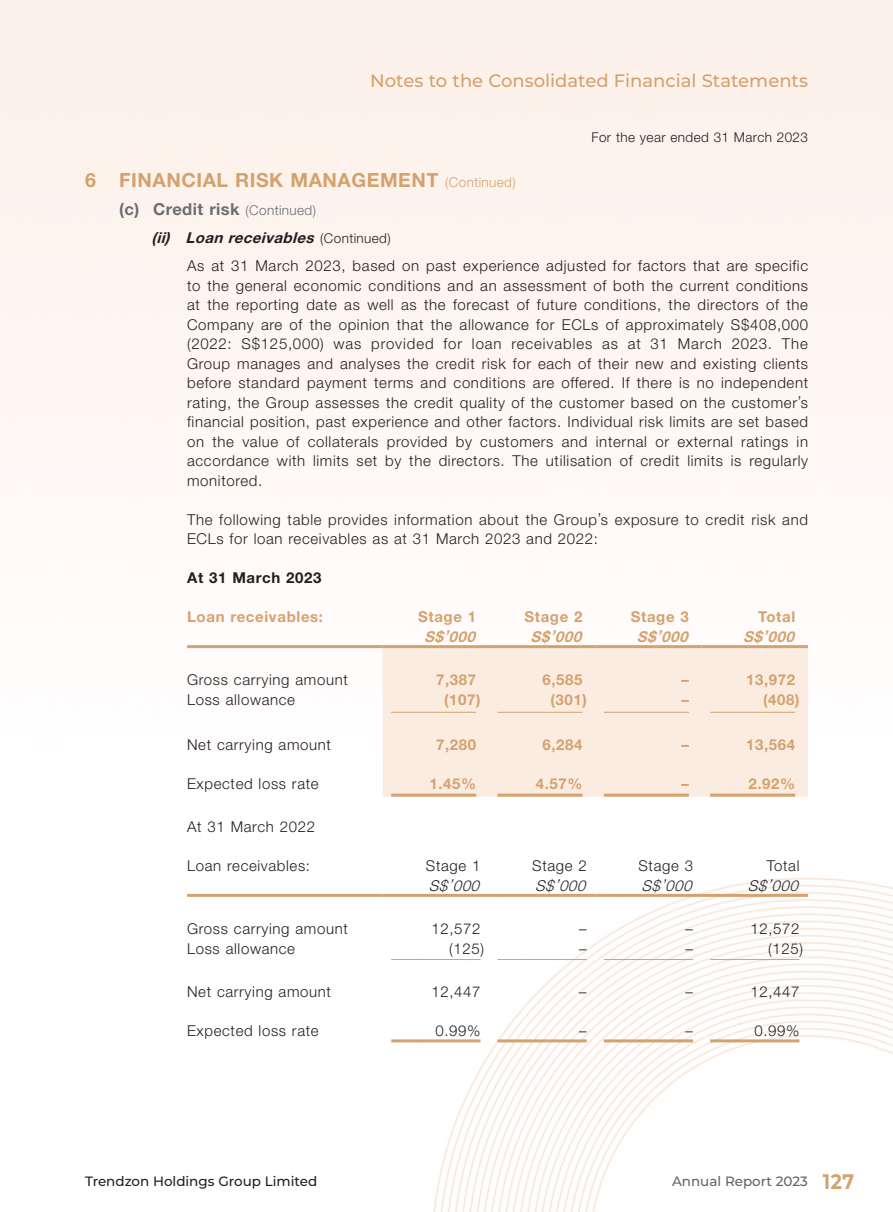
<style>
.page{position:relative;width:893px;height:1212px;background:#fff}
.page>*{position:absolute;margin:0;border:0;box-sizing:border-box;transform-origin:0 0}
.Heading_1{font:700 19.5px "Helvetica Neue LT Std";letter-spacing:.03em;color:#d4a26e}
.t1{font:500 18px "Montserrat";color:#d4a26e}
.Heading_2{font:700 16.5px "Helvetica Neue LT Std";letter-spacing:.03em;color:#6c6d70}
.Body_Text{font:300 15px/19.5px "Helvetica Neue LT Std";letter-spacing:.045em;color:#231f20;text-align:justify}
.Body_Text-2{font:700 15px "Helvetica Neue LT Std";letter-spacing:.045em;color:#d4a26e}
.Heading_3{font:italic 700 15px "Helvetica Neue LT Std";color:#231f20}
.Body_Text-3{font:italic 700 15px "Helvetica Neue LT Std";color:#d4a26e}
.Body_Text-4{font:italic 300 15px "Helvetica Neue LT Std";color:#231f20}
.Body_Text-5{font:700 15px "Helvetica Neue LT Std";letter-spacing:.045em;color:#231f20}
.t2{font:500 13.5px "Montserrat";letter-spacing:-.005em;color:#231f20}
.t3{font:300 13.5px "Helvetica Neue LT Std";letter-spacing:.03em;color:#231f20}
.t4{font:500 13.5px "Montserrat";letter-spacing:-.005em;color:#636366}
.s1{font-weight:300;font-size:13.5px}
.s2{font-weight:300;font-style:normal;font-size:13.5px}
.s3{font-weight:700;font-size:21px;color:#d4a26e}
</style>
<div class="page">
<img style="left:0;top:0;width:893px;height:1212px">
<div style="left:383px;top:648px;width:425px;height:149px;background:#faece1"></div>
<hr style="left:187px;top:645px;width:196px;height:3px;background:#d4a26e">
<hr style="left:383px;top:645px;width:106px;height:3px;background:#d4a26e">
<hr style="left:489px;top:645px;width:106px;height:3px;background:#d4a26e">
<hr style="left:595px;top:645px;width:107px;height:3px;background:#d4a26e">
<hr style="left:702px;top:645px;width:106px;height:3px;background:#d4a26e">
<hr style="left:391px;top:712px;width:85px;height:1px;background:#d4a26e">
<hr style="left:497px;top:712px;width:86px;height:1px;background:#d4a26e">
<hr style="left:604px;top:712px;width:85px;height:1px;background:#d4a26e">
<hr style="left:710px;top:712px;width:85px;height:1px;background:#d4a26e">
<hr style="left:391px;top:794px;width:85px;height:3px;background:#d4a26e">
<hr style="left:497px;top:794px;width:86px;height:3px;background:#d4a26e">
<hr style="left:604px;top:794px;width:85px;height:3px;background:#d4a26e">
<hr style="left:710px;top:794px;width:85px;height:3px;background:#d4a26e">
<hr style="left:187px;top:894px;width:196px;height:3px;background:#d4a26e">
<hr style="left:383px;top:894px;width:106px;height:3px;background:#d4a26e">
<hr style="left:489px;top:894px;width:106px;height:3px;background:#d4a26e">
<hr style="left:595px;top:894px;width:107px;height:3px;background:#d4a26e">
<hr style="left:702px;top:894px;width:106px;height:3px;background:#d4a26e">
<hr style="left:391px;top:959px;width:89px;height:1px;background:#d4a26e">
<hr style="left:497px;top:959px;width:90px;height:1px;background:#d4a26e">
<hr style="left:604px;top:959px;width:89px;height:1px;background:#d4a26e">
<hr style="left:710px;top:959px;width:89px;height:1px;background:#d4a26e">
<hr style="left:391px;top:1039px;width:89px;height:3px;background:#d4a26e">
<hr style="left:497px;top:1039px;width:90px;height:3px;background:#d4a26e">
<hr style="left:604px;top:1039px;width:89px;height:3px;background:#d4a26e">
<hr style="left:710px;top:1039px;width:89px;height:3px;background:#d4a26e">
<p class="t1" style="left:370px;top:68px;width:439px">Notes to the Consolidated Financial Statements</p>
<p class="t3" style="left:591px;top:129px;width:218px">For the year ended 31 March 2023</p>
<p class="Heading_1" style="left:85px;top:168px;width:432px">6 FINANCIAL RISK MANAGEMENT <span class="s1">(Continued)</span></p>
<p class="Heading_2" style="left:119px;top:199px;width:198px">(c) Credit risk <span class="s1">(Continued)</span></p>
<p class="Heading_3" style="left:152px;top:229px;width:241px">(ii) Loan receivables <span class="s2">( C o n t i n u e d )</span></p>
<p class="Body_Text" style="left:187px;top:256px;width:623px">As at 31 March 2023, based on past experience adjusted for factors that are specific to the general economic conditions and an assessment of both the current conditions at the reporting date as well as the forecast of future conditions, the directors of the Company are of the opinion that the allowance for ECLs of approximately S$408,000 (2022: S$125,000) was provided for loan receivables as at 31 March 2023. The Group manages and analyses the credit risk for each of their new and existing clients before standard payment terms and conditions are offered. If there is no independent rating, the Group assesses the credit quality of the customer based on the customer’s financial position, past experience and other factors. Individual risk limits are set based on the value of collaterals provided by customers and internal or external ratings in accordance with limits set by the directors. The utilisation of credit limits is regularly monitored.</p>
<p class="Body_Text" style="left:187px;top:509px;width:622px">The following table provides information about the Group’s exposure to credit risk and<br>ECLs for loan receivables as at 31 March 2023 and 2022:</p>
<p class="Body_Text-5" style="left:187px;top:569px;width:136px">At 31 March 2023</p>
<p class="Body_Text-2" style="left:187px;top:608px;width:138px">Loan receivables:</p>
<p class="Body_Text-2" style="left:418px;top:608px;width:60px">Stage 1</p>
<p class="Body_Text-2" style="left:524px;top:608px;width:60px">Stage 2</p>
<p class="Body_Text-2" style="left:631px;top:608px;width:60px">Stage 3</p>
<p class="Body_Text-2" style="left:758px;top:608px;width:39px">Total</p>
<p class="Body_Text-3" style="left:424px;top:627px;width:57px">S$’000</p>
<p class="Body_Text-3" style="left:531px;top:627px;width:57px">S$’000</p>
<p class="Body_Text-3" style="left:637px;top:627px;width:57px">S$’000</p>
<p class="Body_Text-3" style="left:743px;top:627px;width:57px">S$’000</p>
<p class="Body_Text" style="left:187px;top:670px;width:162px">Gross carrying amount</p>
<p class="Body_Text-2" style="left:436px;top:671px;width:42px">7,387</p>
<p class="Body_Text-2" style="left:542px;top:671px;width:42px">6,585</p>
<p class="Body_Text-2" style="left:681px;top:671px;width:9px">–</p>
<p class="Body_Text-2" style="left:746px;top:671px;width:51px">13,972</p>
<p class="Body_Text" style="left:187px;top:689px;width:110px">Loss allowance</p>
<p class="Body_Text-2" style="left:444px;top:690px;width:38px">(107)</p>
<p class="Body_Text-2" style="left:550px;top:690px;width:38px">(301)</p>
<p class="Body_Text-2" style="left:681px;top:690px;width:9px">–</p>
<p class="Body_Text-2" style="left:763px;top:690px;width:38px">(408)</p>
<p class="Body_Text" style="left:187px;top:734px;width:145px">Net carrying amount</p>
<p class="Body_Text-2" style="left:436px;top:735px;width:42px">7,280</p>
<p class="Body_Text-2" style="left:542px;top:735px;width:42px">6,284</p>
<p class="Body_Text-2" style="left:681px;top:735px;width:9px">–</p>
<p class="Body_Text-2" style="left:746px;top:735px;width:51px">13,564</p>
<p class="Body_Text" style="left:187px;top:773px;width:133px">Expected loss rate</p>
<p class="Body_Text-2" style="left:429px;top:774px;width:48px">1.45%</p>
<p class="Body_Text-2" style="left:536px;top:774px;width:48px">4.57%</p>
<p class="Body_Text-2" style="left:681px;top:774px;width:9px">–</p>
<p class="Body_Text-2" style="left:748px;top:774px;width:48px">2.92%</p>
<p class="Body_Text" style="left:187px;top:817px;width:129px">At 31 March 2022</p>
<p class="Body_Text" style="left:187px;top:856px;width:125px">Loan receivables:</p>
<p class="Body_Text" style="left:426px;top:856px;width:56px">Stage 1</p>
<p class="Body_Text" style="left:532px;top:856px;width:56px">Stage 2</p>
<p class="Body_Text" style="left:638px;top:856px;width:56px">Stage 3</p>
<p class="Body_Text" style="left:767px;top:856px;width:34px">Total</p>
<p class="Body_Text-4" style="left:429px;top:876px;width:56px">S$’000</p>
<p class="Body_Text-4" style="left:535px;top:876px;width:56px">S$’000</p>
<p class="Body_Text-4" style="left:641px;top:876px;width:56px">S$’000</p>
<p class="Body_Text-4" style="left:748px;top:876px;width:56px">S$’000</p>
<p class="Body_Text" style="left:187px;top:919px;width:162px">Gross carrying amount</p>
<p class="Body_Text" style="left:431px;top:919px;width:51px">12,572</p>
<p class="Body_Text" style="left:579px;top:919px;width:9px">–</p>
<p class="Body_Text" style="left:686px;top:919px;width:9px">–</p>
<p class="Body_Text" style="left:750px;top:919px;width:51px">12,572</p>
<p class="Body_Text" style="left:187px;top:938px;width:110px">Loss allowance</p>
<p class="Body_Text" style="left:449px;top:938px;width:36px">(125)</p>
<p class="Body_Text" style="left:579px;top:938px;width:9px">–</p>
<p class="Body_Text" style="left:686px;top:938px;width:9px">–</p>
<p class="Body_Text" style="left:768px;top:938px;width:36px">(125)</p>
<p class="Body_Text" style="left:187px;top:982px;width:145px">Net carrying amount</p>
<p class="Body_Text" style="left:431px;top:982px;width:51px">12,447</p>
<p class="Body_Text" style="left:579px;top:982px;width:9px">–</p>
<p class="Body_Text" style="left:686px;top:982px;width:9px">–</p>
<p class="Body_Text" style="left:750px;top:982px;width:51px">12,447</p>
<p class="Body_Text" style="left:187px;top:1021px;width:133px">Expected loss rate</p>
<p class="Body_Text" style="left:435px;top:1021px;width:47px">0.99%</p>
<p class="Body_Text" style="left:579px;top:1021px;width:9px">–</p>
<p class="Body_Text" style="left:686px;top:1021px;width:9px">–</p>
<p class="Body_Text" style="left:754px;top:1021px;width:47px">0.99%</p>
<p class="t2" style="left:85px;top:1172px;width:234px">Trendzon Holdings Group Limited</p>
<p class="t4" style="left:672px;top:1172px;width:184px">Annual Report 2023 <span class="s3">127</span></p>
</div>
